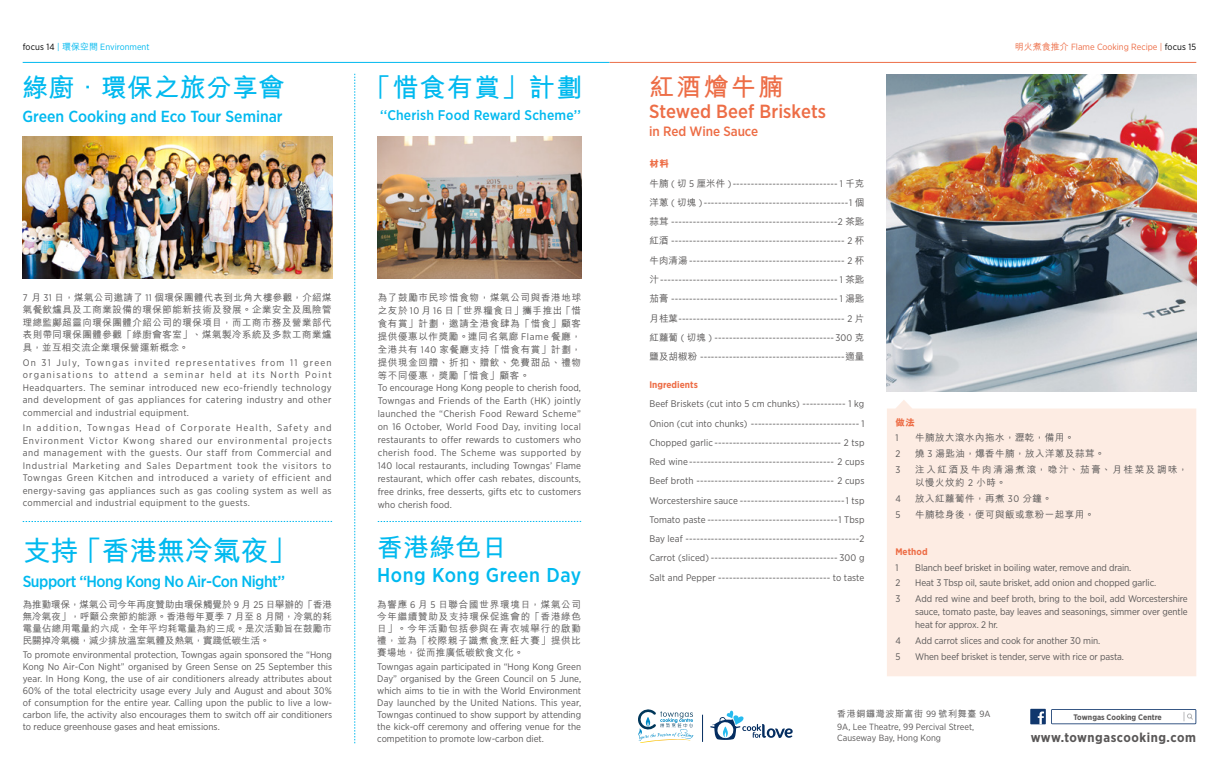
<style>
.page{position:relative;width:1219px;height:766px;background:#fff}
.page>*{position:absolute;margin:0;border:0;box-sizing:border-box;transform-origin:0 0}
.t1{font:700 28px "M Hei HK";letter-spacing:-.01em;color:#00b9ef}
.t2{font:700 26px "M Hei HK";letter-spacing:.01em;color:#00b9ef}
.t3{font:700 25px "M Hei HK";letter-spacing:.09em;color:#ed6d46}
.t4{font:500 20px "Gotham Narrow";letter-spacing:.025em;color:#00b9ef}
.t5{font:500 19px "Gotham Narrow";letter-spacing:.005em;color:#ed6d46}
.t6{font:500 16px "Gotham Narrow";letter-spacing:-.025em;color:#00b9ef}
.t7{font:500 16px "Gotham Narrow";color:#00b9ef}
.t8{font:500 14px "Gotham Narrow";letter-spacing:.01em;color:#00b9ef}
.t9{font:500 13.5px "Gotham Narrow";letter-spacing:-.005em;color:#ed6d46}
.t10{font:700 13px "Gotham Narrow";letter-spacing:.04em;color:#595757}
.t11{font:9.5px/19.3px "Gotham Narrow";color:#595757;text-align:justify}
.t12{font:500 9.5px/12px "M Hei HK";letter-spacing:.05em;color:#595757;text-align:justify}
.t13{font:500 9.5px/13px "M Hei HK";letter-spacing:.175em;color:#595757}
.t14{font:700 9.5px "Gotham Narrow";letter-spacing:.005em;color:#ed6d46}
.t15{font:800 9.5px "M Hei HK";color:#ed6d46}
.t16{font:9px/11px "Gotham Narrow";letter-spacing:.005em;color:#595757}
.t17{font:9px "Gotham Narrow";color:#ed6d46}
.t18{font:9px "Gotham Narrow";color:#00b9ef}
.t19{font:500 9px "M Hei HK";letter-spacing:.07em;color:#595757}
.t20{font:700 8px "Gotham Narrow";letter-spacing:.005em;color:#595757}
.s1{color:#000}
.s2{font-family:"M Hei HK";font-weight:500}
.s3{font-family:"Gotham Narrow";font-weight:400}
</style>
<div class="page">
<hr style="left:609px;top:62px;width:587px;height:1px;background:#ed6d46">
<div style="left:887px;top:400px;width:309px;height:276px;background:#fdece3"></div>
<img style="left:887px;top:74px;width:309px;height:317px">
<div style="left:1030px;top:708px;width:16px;height:16px;background:#10376d"></div>
<svg style="left:1038px;top:711px;width:6px;height:13px"></svg>
<svg style="left:1051px;top:709px;width:145px;height:15px"></svg>
<svg style="left:23px;top:521px;width:309px;height:1px"></svg>
<svg style="left:354px;top:74px;width:1px;height:669px"></svg>
<svg style="left:378px;top:521px;width:203px;height:1px"></svg>
<img style="left:378px;top:136px;width:203px;height:142px">
<img style="left:23px;top:136px;width:309px;height:142px">
<svg style="left:638px;top:709px;width:55px;height:33px"></svg>
<svg style="left:702px;top:710px;width:91px;height:32px"></svg>
<hr style="left:23px;top:62px;width:586px;height:1px;background:#00b9ef">
<p class="t18" style="left:23px;top:41px;width:128px"><span class="s1">focus 14</span> | <span class="s2">環保空間</span> Environment</p>
<p class="t17" style="left:1015px;top:41px;width:183px"><span class="s2">明火煮食推介</span> Flame Cooking Recipe | <span class="s1">focus 15</span></p>
<h2 class="t2" style="left:22px;top:68px;width:264px">綠廚．環保之旅分享會</h2>
<h3 class="t7" style="left:23px;top:106px;width:262px">Green Cooking and Eco Tour Seminar</h3>
<h2 class="t2" style="left:365px;top:68px;width:219px">「惜食有賞」計劃</h2>
<h3 class="t8" style="left:380px;top:106px;width:202px">‘‘Cherish Food Reward Scheme’’</h3>
<p class="t12" style="left:23px;top:290px;width:310px;line-height:12.5px"><span class="s3">7</span> 月 <span class="s3">31</span> 日，煤氣公司邀請了 <span class="s3">11</span> 個環保團體代表到北角大樓參觀，介紹煤氣餐飲爐具及工商業設備的環保節能新技術及發展。企業安全及風險管理總監鄺超靈向環保團體介紹公司的環保項目，而工商市務及營業部代表則帶同環保團體參觀「綠廚會客室」、煤氣製冷系統及多款工商業爐具，並互相交流企業環保營運新概念。</p>
<p class="t11" style="left:23px;top:356px;width:311px;line-height:12.5px">On 31 July, Towngas invited representatives from 11 green organisations to attend a seminar held at its North Point Headquarters. The seminar introduced new eco-friendly technology and development of gas appliances for catering industry and other commercial and industrial equipment.</p>
<p class="t11" style="left:23px;top:421px;width:311px;line-height:12.5px">In addition, Towngas Head of Corporate Health, Safety and Environment Victor Kwong shared our environmental projects and management with the guests. Our staff from Commercial and Industrial Marketing and Sales Department took the visitors to Towngas Green Kitchen and introduced a variety of efficient and energy-saving gas appliances such as gas cooling system as well as commercial and industrial equipment to the guests.</p>
<h1 class="t1" style="left:23px;top:530px;width:275px">支持「香港無冷氣夜」</h1>
<h3 class="t6" style="left:23px;top:571px;width:264px">Support ‘‘Hong Kong No Air-Con Night’’</h3>
<p class="t12" style="left:23px;top:597px;width:311px">為推動環保，煤氣公司今年再度贊助由環保觸覺於 <span class="s3">9</span> 月 <span class="s3">25</span> 日舉辦的「香港無冷氣夜」，呼籲公衆節約能源。香港每年夏季 <span class="s3">7</span> 月至 <span class="s3">8</span> 月間，冷氣的耗電量佔總用電量約六成，全年平均耗電量為約三成。是次活動旨在鼓勵市民關掉冷氣機，減少排放溫室氣體及熱氣，實踐低碳生活。</p>
<p class="t11" style="left:23px;top:648px;width:311px;line-height:12px">To promote environmental protection, Towngas again sponsored the “Hong Kong No Air-Con Night” organised by Green Sense on 25 September this year. In Hong Kong, the use of air conditioners already attributes about 60% of the total electricity usage every July and August and about 30% of consumption for the entire year. Calling upon the public to live a low&shy;carbon life, the activity also encourages them to switch off air conditioners to reduce greenhouse gases and heat emissions.</p>
<p class="t12" style="left:378px;top:290px;width:205px;line-height:13px">為了鼓勵巿民珍惜食物，煤氣公司與香港地球之友於 <span class="s3">10</span> 月 <span class="s3">16</span> 日「世界糧食日」攜手推出「惜食有賞」計劃，邀請全港食肆為「惜食」顧客提供優惠以作獎勵。連同名氣廊 <span class="s3">Flame</span> 餐廳，全港共有 <span class="s3">140</span> 家餐廳支持「惜食有賞」計劃，提供現金回贈、折扣、贈飲、免費甜品、禮物等不同優惠，獎勵「惜食」顧客。</p>
<p class="t11" style="left:378px;top:381px;width:205px;line-height:13px">To encourage Hong Kong people to cherish food, Towngas and Friends of the Earth (HK) jointly launched the “Cherish Food Reward Scheme” on 16 October, World Food Day, inviting local restaurants to offer rewards to customers who cherish food. The Scheme was supported by 140 local restaurants, including Towngas’ Flame restaurant, which offer cash rebates, discounts, free drinks, free desserts, gifts etc to customers who cherish food.</p>
<h2 class="t2" style="left:377px;top:528px;width:131px">香港綠色日</h2>
<h3 class="t4" style="left:377px;top:561px;width:205px">Hong Kong Green Day</h3>
<p class="t12" style="left:377px;top:597px;width:205px">為響應 <span class="s3">6</span> 月 <span class="s3">5</span> 日聯合國世界環境日，煤氣公司今年繼續贊助及支持環保促進會的「香港綠色日」。今年活動包括參與在青衣城舉行的啟動禮，並為「校際親子識煮食烹飪大賽」提供比賽場地，從而推廣低碳飲食文化。</p>
<p class="t11" style="left:377px;top:660px;width:205px;line-height:12px">Towngas again participated in “Hong Kong Green Day” organised by the Green Council on 5 June, which aims to tie in with the World Environment Day launched by the United Nations. This year, Towngas continued to show support by attending the kick-off ceremony and offering venue for the competition to promote low-carbon diet.</p>
<h3 class="t3" style="left:649px;top:69px;width:135px">紅酒燴牛腩</h3>
<h3 class="t5" style="left:649px;top:99px;width:178px">Stewed Beef Briskets</h3>
<h3 class="t9" style="left:649px;top:122px;width:111px">in Red Wine Sauce</h3>
<p class="t15" style="left:649px;top:157px;width:21px">材料</p>
<p class="t11" style="left:649px;top:173px;width:217px"><span class="s2">牛腩</span> ( <span class="s2">切</span> 5 <span class="s2">厘米件</span> ) ----------------------------- 1 <span class="s2">千克洋蔥</span> ( <span class="s2">切塊</span> ) ----------------------------------------1 <span class="s2">個蒜茸</span> ----------------------------------------------2 <span class="s2">茶匙紅酒</span> ------------------------------------------------ 2 <span class="s2">杯牛肉清湯</span> ------------------------------------------- 2 <span class="s2">杯汁</span> ------------------------------------------------- 1 <span class="s2">茶匙茄膏</span> ---------------------------------------------- 1 <span class="s2">湯匙月桂葉</span> ---------------------------------------------- 2 <span class="s2">片紅蘿蔔</span> ( <span class="s2">切塊</span> ) --------------------------------- 300 <span class="s2">克鹽及胡椒粉</span> ----------------------------------------<span class="s2">適量</span></p>
<p class="t14" style="left:649px;top:378px;width:50px">Ingredients</p>
<p class="t11" style="left:649px;top:394px;width:217px">Beef Briskets (cut into 5 cm chunks) ------------ 1 kg Onion (cut into chunks) ------------------------------ 1<br>Chopped garlic ----------------------------------- 2 tsp Red wine ---------------------------------------- 2 cups Beef broth -------------------------------------- 2 cups Worcestershire sauce -----------------------------1 tsp Tomato paste ------------------------------------1 Tbsp Bay leaf ------------------------------------------------2<br>Carrot (sliced) ----------------------------------- 300 g Salt and Pepper ------------------------------- to taste</p>
<p class="t15" style="left:895px;top:415px;width:21px">做法</p>
<p class="t11" style="left:895px;top:428px;width:5px">1</p>
<p class="t12" style="left:915px;top:431px;width:161px">牛腩放大滾水內拖水，瀝乾，備用。</p>
<p class="t11" style="left:895px;top:444px;width:6px">2</p>
<p class="t12" style="left:915px;top:447px;width:191px">燒 <span class="s3">3</span> 湯匙油，爆香牛腩，放入洋蔥及蒜茸。</p>
<p class="t11" style="left:895px;top:460px;width:6px">3</p>
<p class="t13" style="left:915px;top:462px;width:274px">注入紅酒及牛肉清湯煮滾，喼汁、茄膏、月桂菜及調味，以慢火炆約 <span class="s3">2</span> 小時。</p>
<p class="t11" style="left:895px;top:488px;width:7px">4</p>
<p class="t12" style="left:915px;top:491px;width:138px">放入紅蘿蔔件，再煮 <span class="s3">30</span> 分鐘。</p>
<p class="t11" style="left:895px;top:504px;width:7px">5</p>
<p class="t12" style="left:915px;top:507px;width:181px">牛腩稔身後，便可與飯或意粉一起享用。</p>
<p class="t14" style="left:895px;top:545px;width:34px">Method</p>
<p class="t11" style="left:895px;top:557px;width:5px">1</p>
<p class="t11" style="left:915px;top:557px;width:218px">Blanch beef brisket in boiling water, remove and drain.</p>
<p class="t11" style="left:895px;top:573px;width:6px">2</p>
<p class="t11" style="left:915px;top:573px;width:243px">Heat 3 Tbsp oil, saute brisket, add onion and chopped garlic.</p>
<p class="t11" style="left:895px;top:589px;width:6px">3</p>
<p class="t11" style="left:915px;top:592px;width:274px;line-height:13px">Add red wine and beef broth, bring to the boil, add Worcestershire sauce, tomato paste, bay leaves and seasonings, simmer over gentle heat for approx. 2 hr.</p>
<p class="t11" style="left:895px;top:630px;width:7px">4</p>
<p class="t11" style="left:915px;top:630px;width:186px">Add carrot slices and cook for another 30 min.</p>
<p class="t11" style="left:895px;top:646px;width:7px">5</p>
<p class="t11" style="left:915px;top:646px;width:210px">When beef brisket is tender, serve with rice or pasta.</p>
<p class="t19" style="left:837px;top:706px;width:155px">香港銅鑼灣波斯富街 <span class="s3">99</span> 號利舞臺 <span class="s3">9A</span></p>
<p class="t16" style="left:837px;top:721px;width:139px">9A, Lee Theatre, 99 Percival Street,<br>Causeway Bay, Hong Kong</p>
<p class="t20" style="left:1073px;top:711px;width:90px">Towngas Cooking Centre</p>
<h3 class="t10" style="left:1031px;top:728px;width:167px">www.towngascooking.com</h3>
</div>
